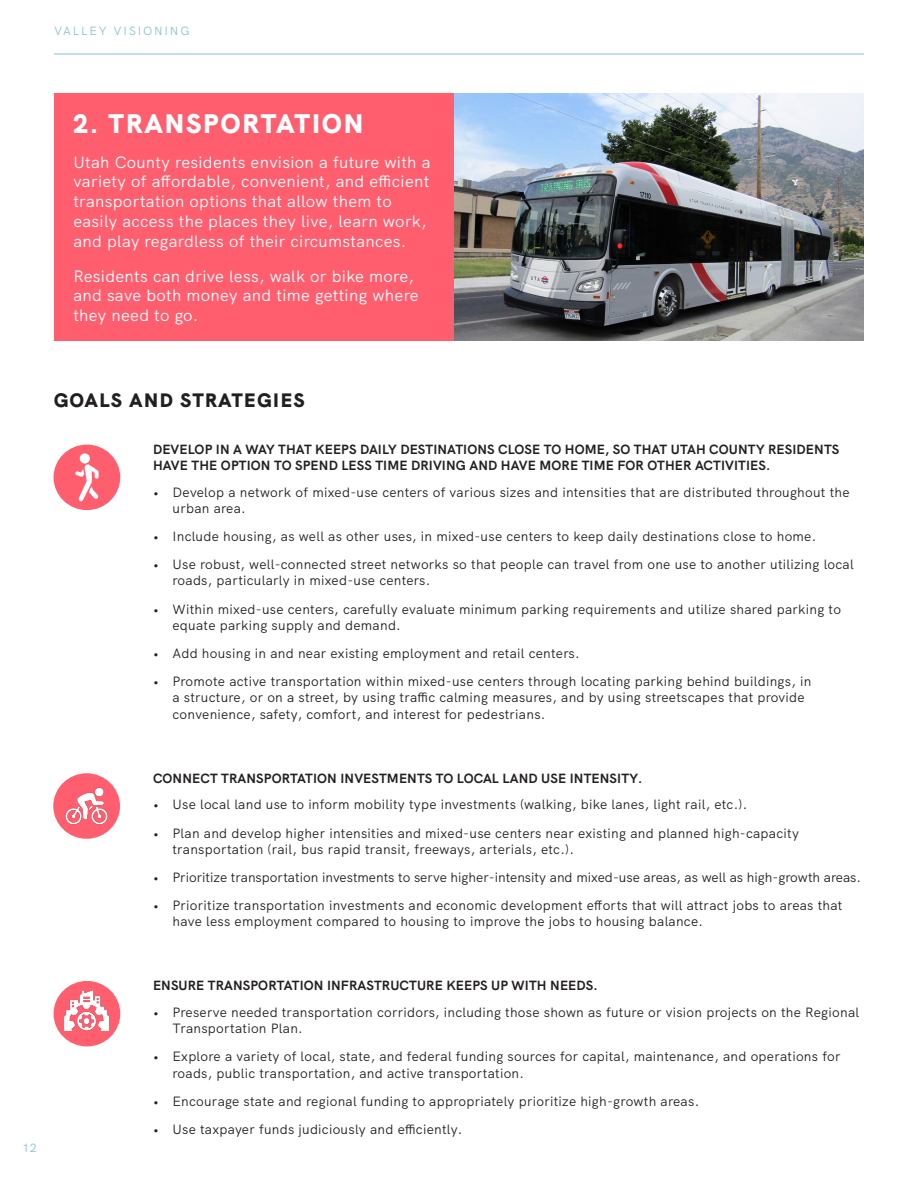
<style>
.page{position:relative;width:918px;height:1188px;background:#fff}
.page>*{position:absolute;margin:0;border:0;box-sizing:border-box;transform-origin:0 0}
.Body{font:900 27px "HK Grotesk";letter-spacing:.08em;color:#fff}
.Body-2{font:900 19.5px "HK Grotesk";letter-spacing:.08em;color:#231f20}
.Body-3{font:16.5px/19.8px "HK Grotesk";letter-spacing:.02em;color:#fff}
.t1{font:13.5px/16.2px "HK Grotesk";letter-spacing:.02em;color:#231f20}
.t2{font:13.5px "HK Grotesk";color:#231f20}
.Body-4{font:700 13.35px/16px "HK Grotesk";letter-spacing:.01em;color:#231f20}
.t3{font:12px "HK Grotesk";letter-spacing:.15em;color:#87c4cf}
</style>
<div class="page">
<hr style="left:54px;top:54px;width:810px;height:1px;background:#87c4cf">
<div style="left:54px;top:93px;width:400px;height:247px;background:#ff5e6f"></div>
<img style="left:454px;top:93px;width:410px;height:247px">
<div style="left:53px;top:773px;width:67px;height:66px;background:#ff5e6f;border-radius:50%"></div>
<img style="left:53px;top:781px;width:67px;height:50px">
<div style="left:54px;top:981px;width:66px;height:65px;background:#ff5e6f;border-radius:50%"></div>
<img style="left:65px;top:990px;width:44px;height:41px">
<div style="left:54px;top:445px;width:66px;height:65px;background:#ff5e6f;border-radius:50%"></div>
<div style="left:80px;top:453px;width:10px;height:11px;background:#fff;border-radius:50%"></div>
<svg style="left:75px;top:464px;width:24px;height:37px"></svg>
<p class="t3" style="left:54px;top:22px;width:137px">VALLEY VISIONING</p>
<p class="Body" style="left:73px;top:102px;width:292px">2. TRANSPORTATION</p>
<p class="Body-3" style="left:73px;top:150px;width:359px">Utah County residents envision a future with a variety of affordable, convenient, and efficient transportation options that allow them to easily access the places they live, learn work, and play regardless of their circumstances.</p>
<p class="Body-3" style="left:73px;top:264px;width:347px">Residents can drive less, walk or bike more, and save both money and time getting where they need to go.</p>
<p class="Body-2" style="left:54px;top:385px;width:252px">GOALS AND STRATEGIES</p>
<p class="Body-4" style="left:153px;top:440px;width:688px">DEVELOP IN A WAY THAT KEEPS DAILY DESTINATIONS CLOSE TO HOME, SO THAT UTAH COUNTY RESIDENTS<br>HAVE THE OPTION TO SPEND LESS TIME DRIVING AND HAVE MORE TIME FOR OTHER ACTIVITIES.</p>
<p class="t1" style="left:172px;top:483px;width:679px;text-indent:-20px">• Develop a network of mixed-use centers of various sizes and intensities that are distributed throughout the urban area.</p>
<p class="t1" style="left:153px;top:527px;width:665px">• Include housing, as well as other uses, in mixed-use centers to keep daily destinations close to home.</p>
<p class="t1" style="left:172px;top:555px;width:683px;text-indent:-20px">• Use robust, well-connected street networks so that people can travel from one use to another utilizing local roads, particularly in mixed-use centers.</p>
<p class="t1" style="left:172px;top:600px;width:670px;text-indent:-20px">• Within mixed-use centers, carefully evaluate minimum parking requirements and utilize shared parking to equate parking supply and demand.</p>
<p class="t1" style="left:153px;top:644px;width:428px">• Add housing in and near existing employment and retail centers.</p>
<p class="t1" style="left:172px;top:672px;width:640px;text-indent:-20px">• Promote active transportation within mixed-use centers through locating parking behind buildings, in a structure, or on a street, by using traffic calming measures, and by using streetscapes that provide convenience, safety, comfort, and interest for pedestrians.</p>
<p class="t3" style="left:23px;top:1138px;width:15px">12</p>
<p class="Body-4" style="left:153px;top:769px;width:491px">CONNECT TRANSPORTATION INVESTMENTS TO LOCAL LAND USE INTENSITY.</p>
<p class="t1" style="left:153px;top:795px;width:596px">• Use local land use to inform mobility type investments (walking, bike lanes, light rail, etc.).</p>
<p class="t1" style="left:172px;top:824px;width:628px;text-indent:-20px">• Plan and develop higher intensities and mixed-use centers near existing and planned high-capacity transportation (rail, bus rapid transit, freeways, arterials, etc.).</p>
<p class="t2" style="left:153px;top:867px;width:710px">• Prioritize transportation investments to serve higher-intensity and mixed-use areas, as well as high-growth areas.</p>
<p class="t1" style="left:172px;top:896px;width:672px;text-indent:-20px">• Prioritize transportation investments and economic development efforts that will attract jobs to areas that have less employment compared to housing to improve the jobs to housing balance.</p>
<p class="Body-4" style="left:153px;top:976px;width:446px">ENSURE TRANSPORTATION INFRASTRUCTURE KEEPS UP WITH NEEDS.</p>
<p class="t1" style="left:172px;top:1003px;width:688px;text-indent:-20px">• Preserve needed transportation corridors, including those shown as future or vision projects on the Regional<br>Transportation Plan.</p>
<p class="t1" style="left:172px;top:1047px;width:669px;text-indent:-20px">• Explore a variety of local, state, and federal funding sources for capital, maintenance, and operations for roads, public transportation, and active transportation.</p>
<p class="t1" style="left:153px;top:1092px;width:548px">• Encourage state and regional funding to appropriately prioritize high-growth areas.</p>
<p class="t1" style="left:153px;top:1120px;width:311px">• Use taxpayer funds judiciously and efficiently.</p>
</div>
